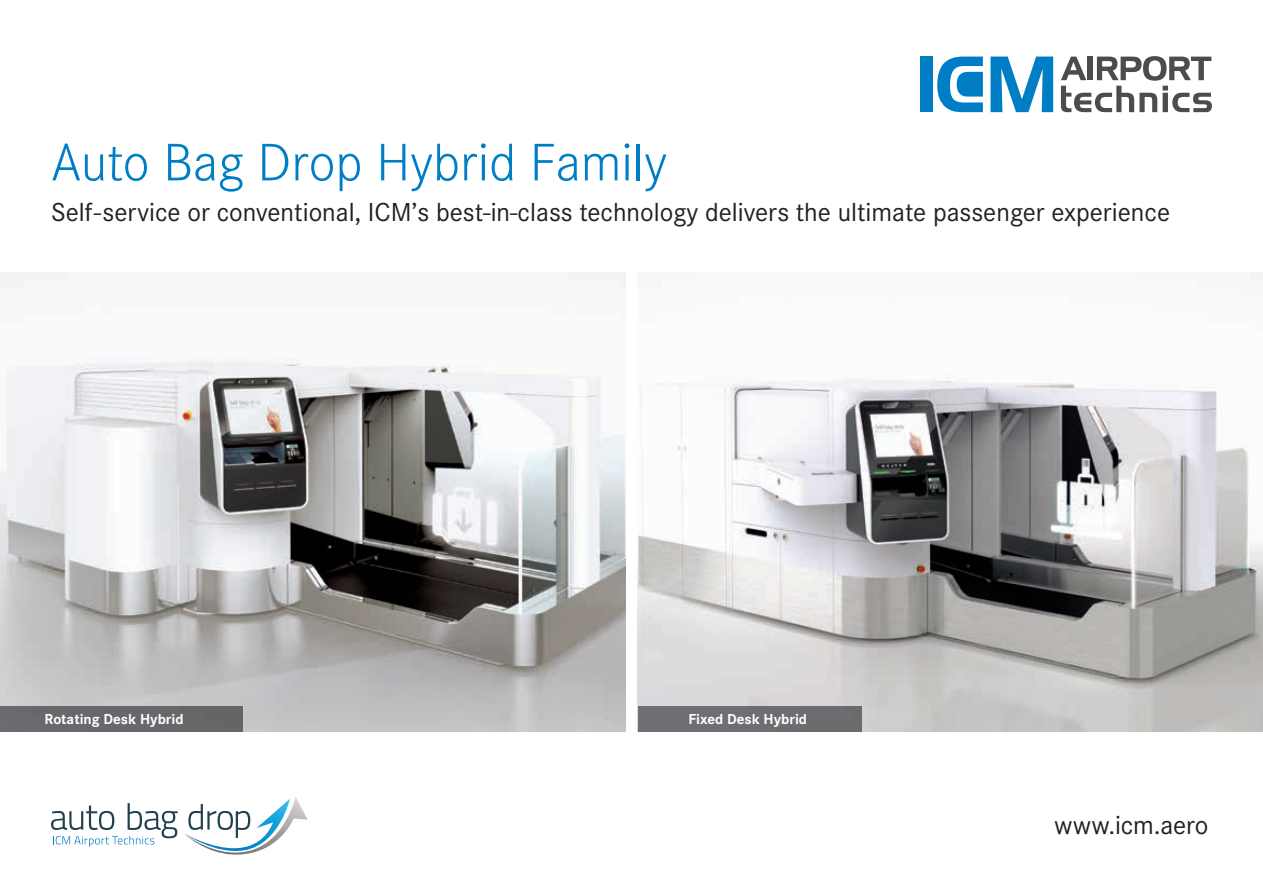
<style>
.page{position:relative;width:1263px;height:893px;background:#fff}
.page>*{position:absolute;margin:0;border:0;box-sizing:border-box;transform-origin:0 0}
.t1{font:300 54.75px "Corporate S";color:#007ec5}
.t2{font:27px "Corporate S";color:#231f20}
.t3{font:700 15px "Corporate S";color:#fff}
</style>
<div class="page">
<div style="left:920px;top:57px;width:12px;height:55px;background:#007ec5"></div>
<svg style="left:990px;top:57px;width:63px;height:55px"></svg>
<svg style="left:937px;top:57px;width:46px;height:55px"></svg>
<svg style="left:1061px;top:56px;width:151px;height:56px"></svg>
<svg style="left:184px;top:797px;width:112px;height:58px"></svg>
<svg style="left:51px;top:803px;width:127px;height:44px"></svg>
<img style="left:0;top:273px;width:625px;height:459px">
<img style="left:638px;top:273px;width:625px;height:459px">
<div style="left:0;top:706px;width:242px;height:26px;background:#67686b"></div>
<div style="left:638px;top:706px;width:223px;height:26px;background:#6d6e72"></div>
<h1 class="t1" style="left:51px;top:127px;width:618px">Auto Bag Drop Hybrid Family</h1>
<p class="t2" style="left:51px;top:195px;width:1121px">Self-service or conventional, ICM’s best-in-class technology delivers the ultimate passenger experience</p>
<p class="t3" style="left:45px;top:709px;width:140px">Rotating Desk Hybrid</p>
<p class="t3" style="left:688px;top:709px;width:120px">Fixed Desk Hybrid</p>
<p class="t2" style="left:1054px;top:808px;width:155px">www.icm.aero</p>
</div>
